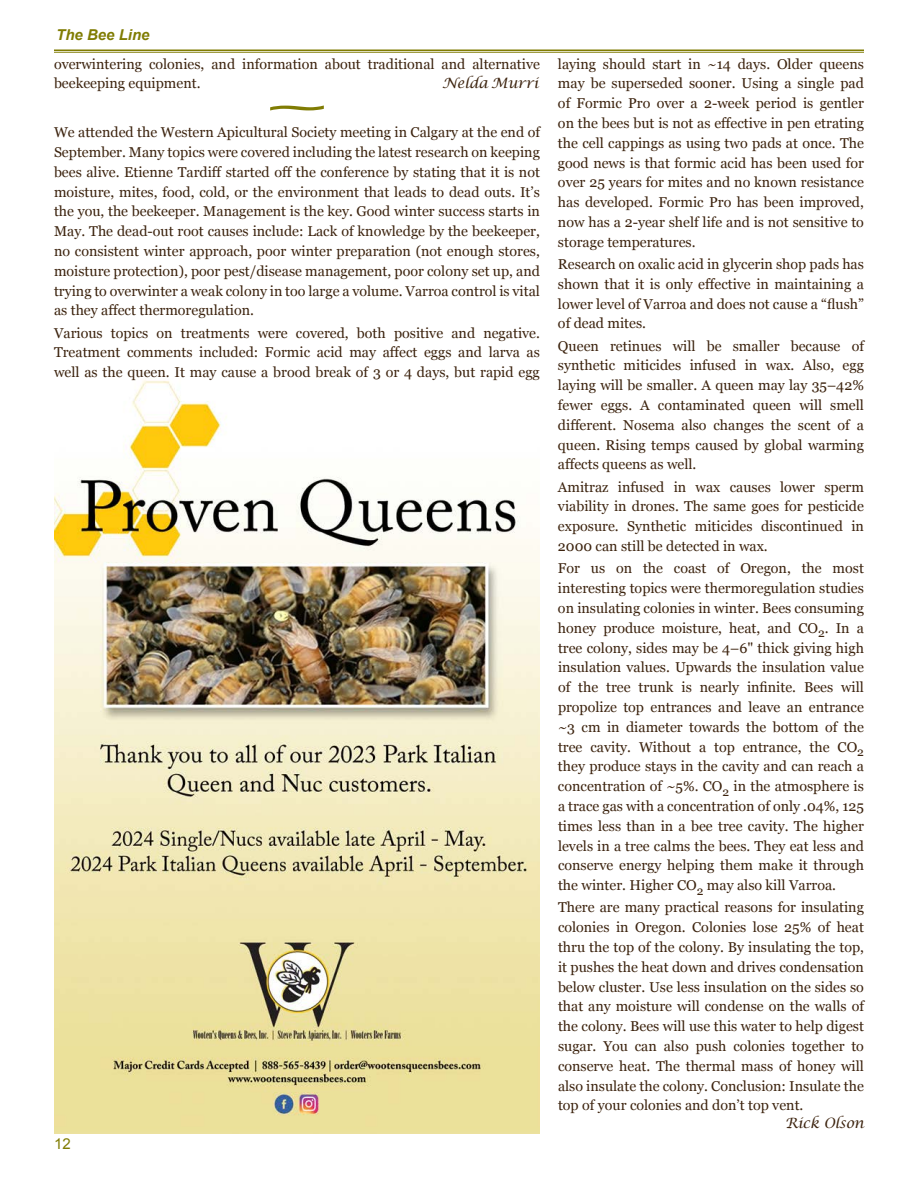
<style>
.page{position:relative;width:918px;height:1188px;background:#fff}
.page>*{position:absolute;margin:0;border:0;box-sizing:border-box;transform-origin:0 0}
.t1{font:700 25.2px "Arial";color:#807c03;scale:4.11 1}
.t2{font:italic 700 15px "Arial";color:#807c03}
.t3{font:15px "Arial";color:#807c03}
.t4{font:14.25px/19.8px "Georgia";color:#3c230e;text-align:justify}
.t5{font:italic 14.25px "Lucida Calligraphy";letter-spacing:-.01em;color:#3c230e}
</style>
<div class="page">
<hr style="left:54px;top:50px;width:810px;height:1px;background:#807c03">
<hr style="left:54px;top:52px;width:810px;height:1px;background:#807c03">
<img style="left:54px;top:380px;width:486px;height:754px">
<p class="t2" style="left:56px;top:25px;width:95px">The Bee Line</p>
<p class="t4" style="left:54px;top:53px;width:487px">overwintering colonies, and information about traditional and alternative beekeeping equipment.</p>
<p class="t5" style="left:442px;top:75px;width:98px">Nelda Murri</p>
<p class="t4" style="left:54px;top:122px;width:487px">We attended the Western Apicultural Society meeting in Calgary at the end of September. Many topics were covered including the latest research on keeping bees alive. Etienne Tardiff started off the conference by stating that it is not moisture, mites, food, cold, or the environment that leads to dead outs. It’s the you, the beekeeper. Management is the key. Good winter success starts in May. The dead-out root causes include: Lack of knowledge by the beekeeper, no consistent winter approach, poor winter preparation (not enough stores, moisture protection), poor pest/disease management, poor colony set up, and trying to overwinter a weak colony in too large a volume. Varroa control is vital as they affect thermoregulation.</p>
<p class="t4" style="left:54px;top:322px;width:487px">Various topics on treatments were covered, both positive and negative.<br>Treatment comments included: Formic acid may affect eggs and larva as well as the queen. It may cause a brood break of 3 or 4 days, but rapid egg</p>
<h1 class="t1" style="left:267px;top:91px;width:16px">~</h1>
<p class="t3" style="left:54px;top:1134px;width:18px">12</p>
<p class="t4" style="left:558px;top:53px;width:308px">laying should start in ~14 days. Older queens may be superseded sooner. Using a single pad of Formic Pro over a 2-week period is gentler on the bees but is not as effective in pen etrating the cell cappings as using two pads at once. The good news is that formic acid has been used for over 25 years for mites and no known resistance has developed. Formic Pro has been improved, now has a 2-year shelf life and is not sensitive to storage temperatures.</p>
<p class="t4" style="left:558px;top:254px;width:308px">Research on oxalic acid in glycerin shop pads has shown that it is only effective in maintaining a lower level of Varroa and does not cause a “flush” of dead mites.</p>
<p class="t4" style="left:558px;top:335px;width:308px">Queen retinues will be smaller because of synthetic miticides infused in wax. Also, egg laying will be smaller. A queen may lay 35–42% fewer eggs. A contaminated queen will smell different. Nosema also changes the scent of a queen. Rising temps caused by global warming affects queens as well.</p>
<p class="t4" style="left:558px;top:476px;width:308px">Amitraz infused in wax causes lower sperm viability in drones. The same goes for pesticide exposure. Synthetic miticides discontinued in 2000 can still be detected in wax.</p>
<p class="t4" style="left:558px;top:558px;width:308px">For us on the coast of Oregon, the most interesting topics were thermoregulation studies on insulating colonies in winter. Bees consuming honey produce moisture, heat, and CO<sub>2</sub>. In a tree colony, sides may be 4–6" thick giving high insulation values. Upwards the insulation value of the tree trunk is nearly infinite. Bees will propolize top entrances and leave an entrance ~3 cm in diameter towards the bottom of the tree cavity. Without a top entrance, the CO<sub>2 </sub>they produce stays in the cavity and can reach a concentration of ~5%. CO<sub>2</sub> in the atmosphere is a trace gas with a concentration of only .04%, 125 times less than in a bee tree cavity. The higher levels in a tree calms the bees. They eat less and conserve energy helping them make it through the winter. Higher CO<sub>2</sub> may also kill Varroa.</p>
<p class="t4" style="left:558px;top:897px;width:308px">There are many practical reasons for insulating colonies in Oregon. Colonies lose 25% of heat thru the top of the colony. By insulating the top, it pushes the heat down and drives condensation below cluster. Use less insulation on the sides so that any moisture will condense on the walls of the colony. Bees will use this water to help digest sugar. You can also push colonies together to conserve heat. The thermal mass of honey will also insulate the colony. Conclusion: Insulate the top of your colonies and don’t top vent.</p>
<p class="t5" style="left:785px;top:1115px;width:80px">Rick Olson</p>
</div>
